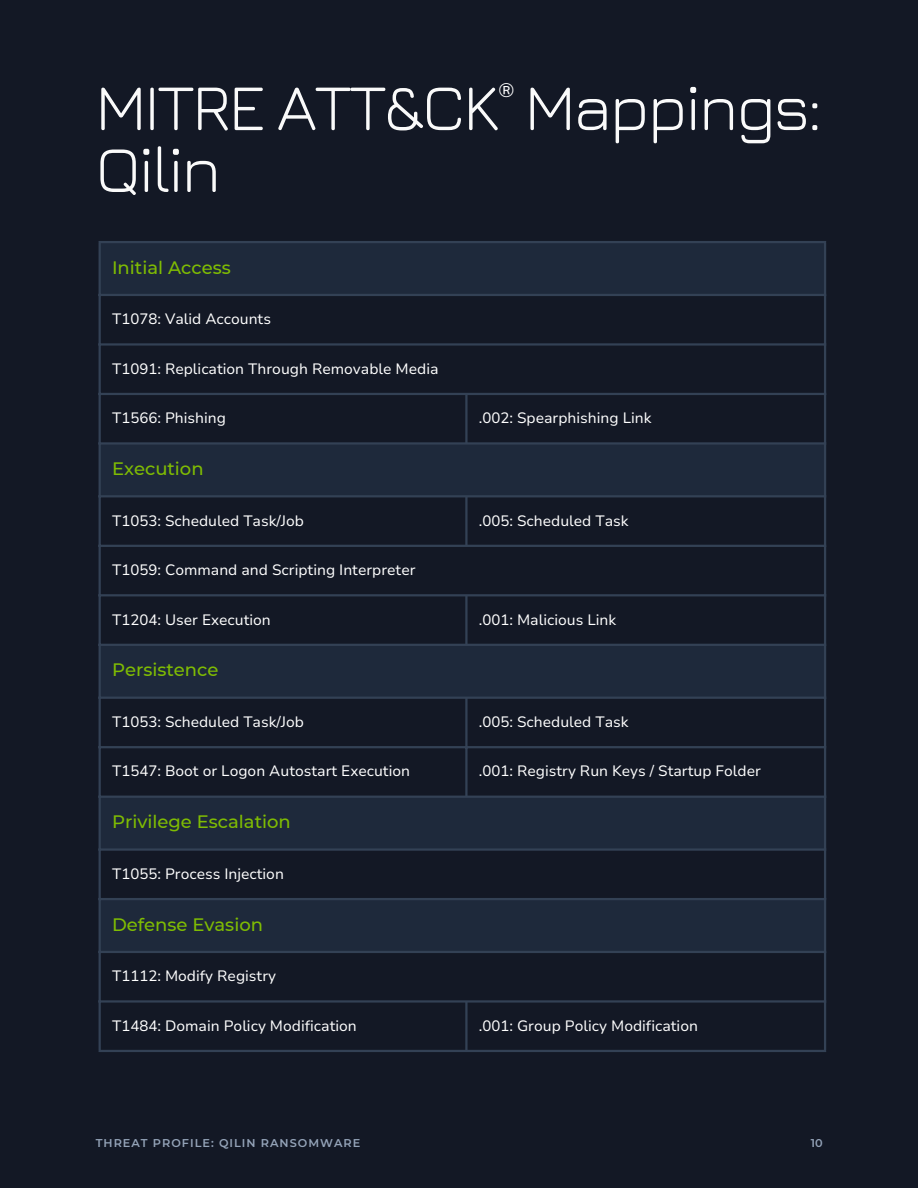
<style>
.page{position:relative;width:918px;height:1188px;background:#131825}
.page>*{position:absolute;margin:0;border:0;box-sizing:border-box;transform-origin:0 0}
.t1{font:66px/61.8px "Jura";letter-spacing:-.04em;color:#fafafa}
.t2{font:19.5px "Nunito Sans 10 pt";color:#fff}
.t3{font:500 18px "Montserrat";color:#7fbc03}
.t4{font:15px "Nunito Sans 10 pt";color:#fff}
.t5{font:600 11.25px "Montserrat";letter-spacing:.09em;color:#94a3b8}
</style>
<div class="page">
<svg style="left:101px;top:243px;width:723px;height:708px"></svg>
<hr style="left:99px;top:243px;width:2px;height:807px;background:#334155">
<hr style="left:465px;top:395px;width:3px;height:47px;background:#334155">
<hr style="left:465px;top:497px;width:3px;height:48px;background:#334155">
<hr style="left:465px;top:596px;width:3px;height:48px;background:#334155">
<hr style="left:465px;top:699px;width:3px;height:97px;background:#334155">
<hr style="left:465px;top:1003px;width:3px;height:47px;background:#334155">
<hr style="left:824px;top:243px;width:2px;height:807px;background:#334155">
<hr style="left:99px;top:241px;width:727px;height:2px;background:#334155">
<hr style="left:99px;top:294px;width:727px;height:2px;background:#334155">
<hr style="left:99px;top:343px;width:727px;height:3px;background:#334155">
<hr style="left:99px;top:393px;width:727px;height:2px;background:#334155">
<hr style="left:99px;top:442px;width:727px;height:3px;background:#334155">
<hr style="left:99px;top:495px;width:727px;height:2px;background:#334155">
<hr style="left:99px;top:545px;width:727px;height:2px;background:#334155">
<hr style="left:99px;top:594px;width:727px;height:2px;background:#334155">
<hr style="left:99px;top:644px;width:727px;height:2px;background:#334155">
<hr style="left:99px;top:697px;width:727px;height:2px;background:#334155">
<hr style="left:99px;top:746px;width:727px;height:2px;background:#334155">
<hr style="left:99px;top:796px;width:727px;height:2px;background:#334155">
<hr style="left:99px;top:848px;width:727px;height:3px;background:#334155">
<hr style="left:99px;top:898px;width:727px;height:2px;background:#334155">
<hr style="left:99px;top:951px;width:727px;height:2px;background:#334155">
<hr style="left:99px;top:1000px;width:727px;height:3px;background:#334155">
<hr style="left:99px;top:1050px;width:727px;height:2px;background:#334155">
<p class="t2" style="left:498px;top:78px;width:17px">®</p>
<h1 class="t1" style="left:95px;top:75px;width:728px">MITRE ATT&amp;CK Mappings:<br>Qilin</h1>
<p class="t3" style="left:112px;top:256px;width:120px">Initial Access</p>
<p class="t4" style="left:112px;top:309px;width:161px">T1078: Valid Accounts</p>
<p class="t4" style="left:112px;top:359px;width:328px">T1091: Replication Through Removable Media</p>
<p class="t4" style="left:112px;top:408px;width:115px">T1566: Phishing</p>
<p class="t4" style="left:479px;top:408px;width:174px">.002: Spearphishing Link</p>
<p class="t3" style="left:112px;top:458px;width:93px">Execution</p>
<p class="t4" style="left:112px;top:510px;width:194px">T1053: Scheduled Task/Job</p>
<p class="t4" style="left:479px;top:510px;width:151px">.005: Scheduled Task</p>
<p class="t4" style="left:112px;top:560px;width:305px">T1059: Command and Scripting Interpreter</p>
<p class="t4" style="left:112px;top:609px;width:160px">T1204: User Execution</p>
<p class="t4" style="left:479px;top:609px;width:139px">.001: Malicious Link</p>
<p class="t3" style="left:112px;top:659px;width:108px">Persistence</p>
<p class="t4" style="left:112px;top:712px;width:194px">T1053: Scheduled Task/Job</p>
<p class="t4" style="left:479px;top:712px;width:151px">.005: Scheduled Task</p>
<p class="t4" style="left:112px;top:761px;width:300px">T1547: Boot or Logon Autostart Execution</p>
<p class="t4" style="left:479px;top:761px;width:284px">.001: Registry Run Keys / Startup Folder</p>
<p class="t3" style="left:112px;top:811px;width:180px">Privilege Escalation</p>
<p class="t4" style="left:112px;top:864px;width:173px">T1055: Process Injection</p>
<p class="t3" style="left:112px;top:913px;width:153px">Defense Evasion</p>
<p class="t4" style="left:112px;top:966px;width:166px">T1112: Modify Registry</p>
<p class="t4" style="left:112px;top:1016px;width:246px">T1484: Domain Policy Modification</p>
<p class="t4" style="left:479px;top:1016px;width:221px">.001: Group Policy Modification</p>
<p class="t5" style="left:96px;top:1136px;width:266px">THREAT PROFILE: QILIN RANSOMWARE</p>
<p class="t5" style="left:811px;top:1136px;width:13px">10</p>
</div>
